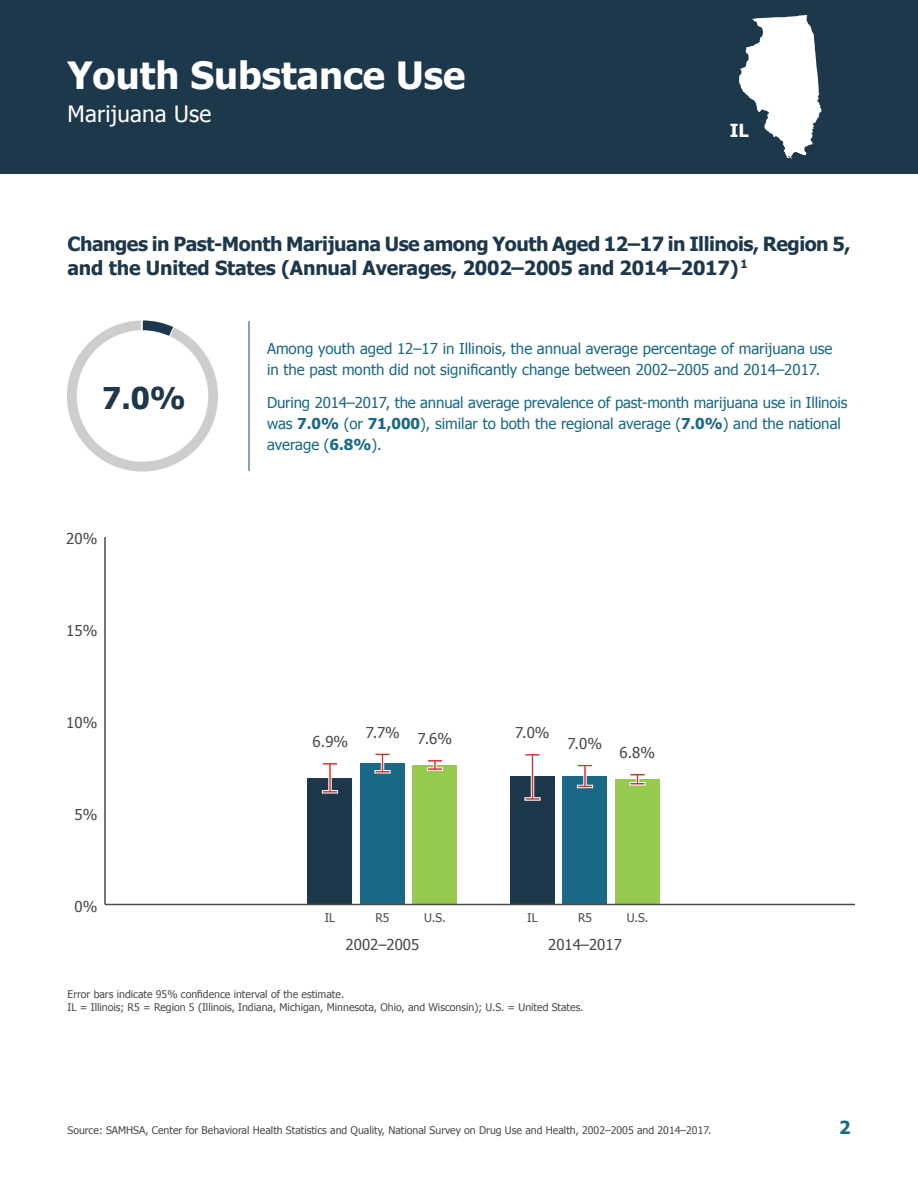
<style>
.page{position:relative;width:918px;height:1188px;background:#fff}
.page>*{position:absolute;margin:0;border:0;box-sizing:border-box;transform-origin:0 0}
.t1{font:700 37.5px "Tahoma";color:#fff}
.t2{font:700 30px "Tahoma";color:#1e384b}
.t3{font:22.5px "Tahoma";letter-spacing:.01em;color:#fff}
.t4{font:700 19.5px/23.4px "Tahoma";letter-spacing:-.025em;color:#1e384b}
.t5{font:700 18px "Tahoma";color:#fff}
.t6{font:700 18px "Tahoma";color:#1a6986}
.t7{font:15px/21px "Tahoma";color:#1a6986}
.t8{font:15px "Tahoma";color:#4a4a4a}
.t9{font:12px "Tahoma";color:#4a4a4a}
.t10{font:10.5px/12.6px "Tahoma";color:#4a4a4a}
.s1{font-weight:700}
</style>
<div class="page">
<div style="left:0;top:0;width:918px;height:174px;background:#1e384b"></div>
<svg style="left:739px;top:15px;width:82px;height:143px"></svg>
<svg style="left:67px;top:320px;width:151px;height:152px"></svg>
<hr style="left:141px;top:309px;width:2px;height:87px;background:#fff">
<hr style="left:248px;top:321px;width:2px;height:150px;background:#1a6986">
<div style="left:308px;top:778px;width:44px;height:127px;background:#1e384b"></div>
<svg style="left:322px;top:763px;width:16px;height:30px"></svg>
<div style="left:360px;top:763px;width:45px;height:142px;background:#1a6986"></div>
<svg style="left:375px;top:753px;width:15px;height:20px"></svg>
<div style="left:412px;top:765px;width:46px;height:140px;background:#96ca4f"></div>
<svg style="left:427px;top:760px;width:16px;height:11px"></svg>
<div style="left:510px;top:776px;width:45px;height:129px;background:#1e384b"></div>
<svg style="left:525px;top:754px;width:15px;height:46px"></svg>
<div style="left:562px;top:776px;width:46px;height:129px;background:#1a6986"></div>
<svg style="left:577px;top:764px;width:16px;height:24px"></svg>
<div style="left:615px;top:779px;width:45px;height:126px;background:#96ca4f"></div>
<svg style="left:630px;top:774px;width:15px;height:11px"></svg>
<hr style="left:105px;top:904px;width:750px;height:1px;background:#4a4a4a">
<hr style="left:104px;top:537px;width:2px;height:367px;background:#4a4a4a">
<h1 class="t1" style="left:68px;top:49px;width:399px">Youth Substance Use</h1>
<h3 class="t3" style="left:68px;top:98px;width:145px">Marijuana Use</h3>
<p class="t5" style="left:730px;top:118px;width:20px">IL</p>
<h4 class="t4" style="left:68px;top:231px;width:784px">Changes in Past-Month Marijuana Use among Youth Aged 12–17 in Illinois, Region 5, and the United States (Annual Averages, 2002–2005 and 2014–2017) <sup>1</sup></h4>
<h2 class="t2" style="left:102px;top:377px;width:85px">7.0%</h2>
<p class="t8" style="left:66px;top:529px;width:33px">20%</p>
<p class="t8" style="left:66px;top:621px;width:33px">15%</p>
<p class="t8" style="left:66px;top:712px;width:33px">10%</p>
<p class="t8" style="left:74px;top:804px;width:24px">5%</p>
<p class="t8" style="left:74px;top:896px;width:24px">0%</p>
<p class="t7" style="left:267px;top:337px;width:567px">Among youth aged 12–17 in Illinois, the annual average percentage of marijuana use in the past month did not significantly change between 2002–2005 and 2014–2017.</p>
<p class="t7" style="left:267px;top:391px;width:582px">During 2014–2017, the annual average prevalence of past-month marijuana use in Illinois was <span class="s1">7.0%</span> (or <span class="s1">71,000</span>), similar to both the regional average (<span class="s1">7.0%</span>) and the national average (<span class="s1">6.8%</span>).</p>
<p class="t8" style="left:313px;top:732px;width:37px">6.9%</p>
<p class="t8" style="left:366px;top:722px;width:36px">7.7%</p>
<p class="t8" style="left:418px;top:728px;width:36px">7.6%</p>
<p class="t9" style="left:325px;top:909px;width:12px">IL</p>
<p class="t9" style="left:376px;top:909px;width:16px">R5</p>
<p class="t9" style="left:424px;top:909px;width:23px">U.S.</p>
<p class="t8" style="left:515px;top:722px;width:36px">7.0%</p>
<p class="t8" style="left:568px;top:733px;width:36px">7.0%</p>
<p class="t8" style="left:619px;top:742px;width:37px">6.8%</p>
<p class="t9" style="left:527px;top:909px;width:12px">IL</p>
<p class="t9" style="left:578px;top:909px;width:16px">R5</p>
<p class="t9" style="left:627px;top:909px;width:23px">U.S.</p>
<p class="t8" style="left:346px;top:935px;width:75px">2002–2005</p>
<p class="t8" style="left:548px;top:935px;width:75px">2014–2017</p>
<p class="t10" style="left:68px;top:988px;width:518px">Error bars indicate 95% confidence interval of the estimate.<br>IL = Illinois; R5 = Region 5 (Illinois, Indiana, Michigan, Minnesota, Ohio, and Wisconsin); U.S. = United States.</p>
<p class="t10" style="left:68px;top:1123px;width:646px">Source: SAMHSA, Center for Behavioral Health Statistics and Quality, National Survey on Drug Use and Health, 2002–2005 and 2014–2017.</p>
<p class="t6" style="left:839px;top:1115px;width:13px">2</p>
</div>
